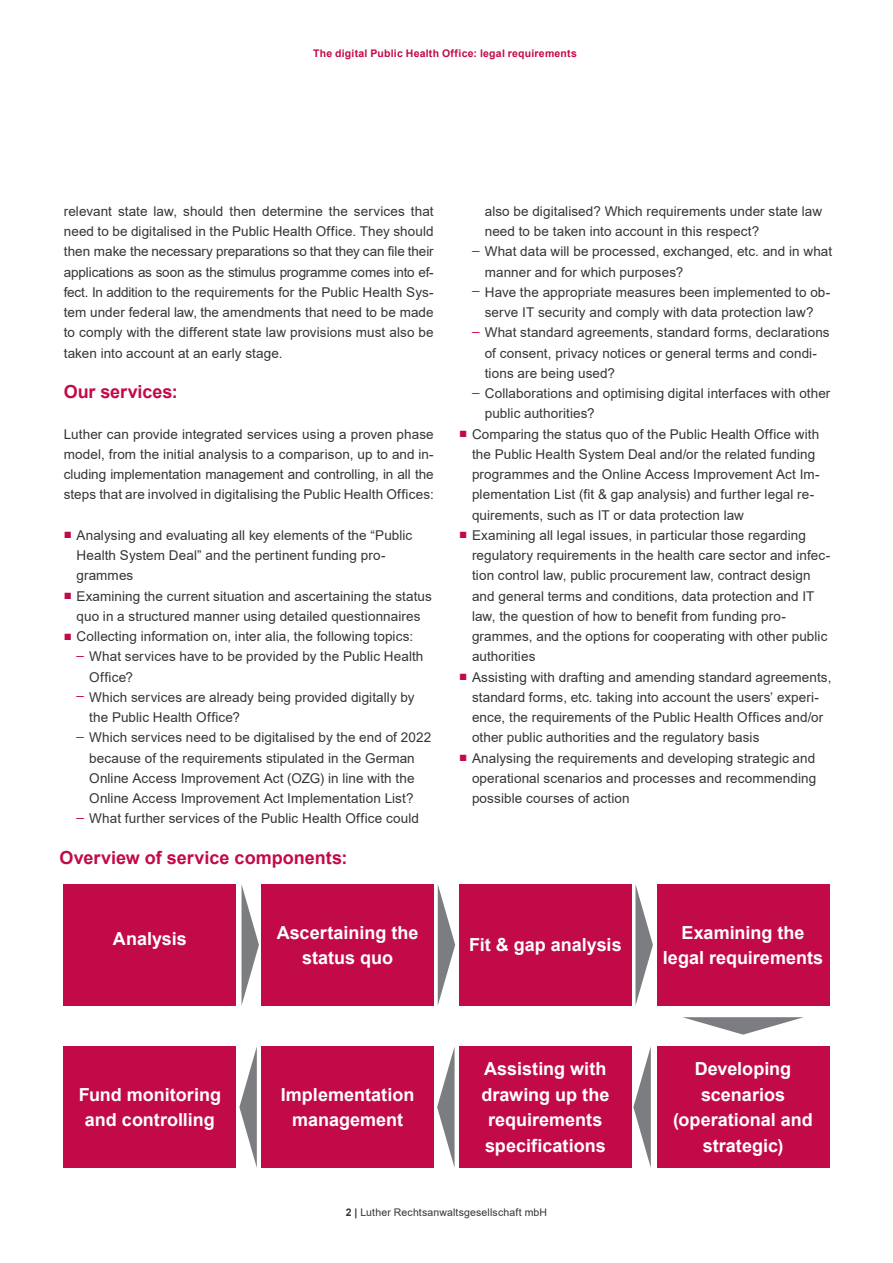
<style>
.page{position:relative;width:893px;height:1263px;background:#fff}
.page>*{position:absolute;margin:0;border:0;box-sizing:border-box;transform-origin:0 0}
.t1{font:700 18px/25.5px "Arial";color:#fff;text-align:center}
.t2{font:700 18px "Arial";color:#c30a49}
.t3{font:13.5px/20.2px "Arial";letter-spacing:.005em;color:#363536}
.t4{font:700 10.5px "Arial";letter-spacing:.02em;color:#c30a49}
.t5{font:10.5px "Arial";letter-spacing:.015em;color:#363536}
.s1{color:#c30a49}
.s2{font-weight:700}
</style>
<div class="page">
<div style="left:64px;top:884px;width:172px;height:122px;background:#c30a49"></div>
<div style="left:261px;top:884px;width:173px;height:122px;background:#c30a49"></div>
<div style="left:459px;top:884px;width:172px;height:122px;background:#c30a49"></div>
<div style="left:657px;top:884px;width:172px;height:122px;background:#c30a49"></div>
<div style="left:657px;top:1046px;width:172px;height:122px;background:#c30a49"></div>
<div style="left:459px;top:1046px;width:172px;height:122px;background:#c30a49"></div>
<div style="left:261px;top:1046px;width:173px;height:122px;background:#c30a49"></div>
<div style="left:64px;top:1046px;width:172px;height:122px;background:#c30a49"></div>
<svg style="left:242px;top:886px;width:17px;height:118px"></svg>
<svg style="left:633px;top:1047px;width:18px;height:121px"></svg>
<svg style="left:438px;top:885px;width:17px;height:120px"></svg>
<svg style="left:437px;top:1047px;width:18px;height:121px"></svg>
<svg style="left:635px;top:884px;width:18px;height:121px"></svg>
<svg style="left:683px;top:1017px;width:121px;height:18px"></svg>
<svg style="left:239px;top:1047px;width:18px;height:121px"></svg>
<p class="t4" style="left:313px;top:46px;width:265px">The digital Public Health Office: legal requirements</p>
<p class="t3" style="left:64px;top:201px;width:371px;text-align:justify">relevant state law, should then determine the services that need to be digitalised in the Public Health Office. They should then make the necessary preparations so that they can file their applications as soon as the stimulus programme comes into ef&shy;fect. In addition to the requirements for the Public Health Sys&shy;tem under federal law, the amendments that need to be made to comply with the different state law provisions must also be taken into account at an early stage.</p>
<h1 class="t2" style="left:64px;top:379px;width:116px">Our services:</h1>
<p class="t3" style="left:64px;top:424px;width:371px;text-align:justify">Luther can provide integrated services using a proven phase model, from the initial analysis to a comparison, up to and in&shy;cluding implementation management and controlling, in all the steps that are involved in digitalising the Public Health Offices:</p>
<p class="t3" style="left:77px;top:525px;width:337px;text-indent:-13px"><span class="s1">■</span> Analysing and evaluating all key elements of the “Public<br>Health System Deal” and the pertinent funding pro&shy;grammes</p>
<p class="t3" style="left:64px;top:586px;width:370px;text-align:center"><span class="s1">■</span> Examining the current situation and ascertaining the status quo in a structured manner using detailed questionnaires</p>
<p class="t3" style="left:64px;top:626px;width:351px"><span class="s1">■</span> Collecting information on, inter alia, the following topics:</p>
<p class="t3" style="left:89px;top:646px;width:336px;text-indent:-13px"><span class="s1">–</span> What services have to be provided by the Public Health<br>Office?</p>
<p class="t3" style="left:89px;top:687px;width:327px;text-indent:-13px"><span class="s1">–</span> Which services are already being provided digitally by the Public Health Office?</p>
<p class="t3" style="left:77px;top:727px;width:356px;text-align:center"><span class="s1">–</span> Which services need to be digitalised by the end of 2022 because of the requirements stipulated in the German Online Access Improvement Act (OZG) in line with the Online Access Improvement Act Implementation List?</p>
<p class="t3" style="left:77px;top:808px;width:344px"><span class="s1">–</span> What further services of the Public Health Office could</p>
<h1 class="t2" style="left:60px;top:845px;width:289px">Overview of service components:</h1>
<h1 class="t1" style="left:113px;top:926px;width:75px">Analysis</h1>
<h1 class="t1" style="left:277px;top:920px;width:143px">Ascertaining the status quo</h1>
<p class="t3" style="left:485px;top:201px;width:339px">also be digitalised? Which requirements under state law need to be taken into account in this respect?</p>
<p class="t3" style="left:485px;top:241px;width:349px;text-indent:-13px"><span class="s1">–</span> What data will be processed, exchanged, etc. and in what manner and for which purposes?</p>
<p class="t3" style="left:472px;top:282px;width:360px;text-align:center"><span class="s1">–</span> Have the appropriate measures been implemented to ob&shy;serve IT security and comply with data protection law?</p>
<p class="t3" style="left:485px;top:322px;width:346px;text-indent:-13px"><span class="s1">–</span> What standard agreements, standard forms, declarations of consent, privacy notices or general terms and condi&shy;tions are being used?</p>
<p class="t3" style="left:485px;top:383px;width:347px;text-indent:-13px"><span class="s1">–</span> Collaborations and optimising digital interfaces with other public authorities?</p>
<p class="t3" style="left:472px;top:424px;width:349px;text-indent:-13px"><span class="s1">■</span> Comparing the status quo of the Public Health Office with the Public Health System Deal and/or the related funding programmes and the Online Access Improvement Act Im&shy;plementation List (fit &amp; gap analysis) and further legal re&shy;quirements, such as IT or data protection law</p>
<p class="t3" style="left:472px;top:525px;width:360px;text-indent:-13px"><span class="s1">■</span> Examining all legal issues, in particular those regarding regulatory requirements in the health care sector and infec&shy;tion control law, public procurement law, contract design and general terms and conditions, data protection and IT law, the question of how to benefit from funding pro&shy;grammes, and the options for cooperating with other public authorities</p>
<p class="t3" style="left:472px;top:667px;width:361px;text-indent:-13px"><span class="s1">■</span> Assisting with drafting and amending standard agreements, standard forms, etc. taking into account the users’ experi&shy;ence, the requirements of the Public Health Offices and/or other public authorities and the regulatory basis</p>
<p class="t3" style="left:472px;top:748px;width:346px;text-align:justify;text-indent:-13px"><span class="s1">■</span> Analysing the requirements and developing strategic and operational scenarios and processes and recommending possible courses of action</p>
<h1 class="t1" style="left:469px;top:932px;width:154px">Fit &amp; gap analysis</h1>
<h1 class="t1" style="left:663px;top:920px;width:162px">Examining the legal requirements</h1>
<h1 class="t1" style="left:79px;top:1082px;width:144px">Fund monitoring and controlling</h1>
<h1 class="t1" style="left:281px;top:1082px;width:135px">Implementation management</h1>
<h1 class="t1" style="left:481px;top:1056px;width:130px">Assisting with drawing up the requirements specifications</h1>
<h1 class="t1" style="left:673px;top:1056px;width:141px">Developing scenarios (operational and strategic)</h1>
<p class="t5" style="left:346px;top:1205px;width:203px"><span class="s2">2 |</span> Luther Rechtsanwaltsgesellschaft mbH</p>
</div>
